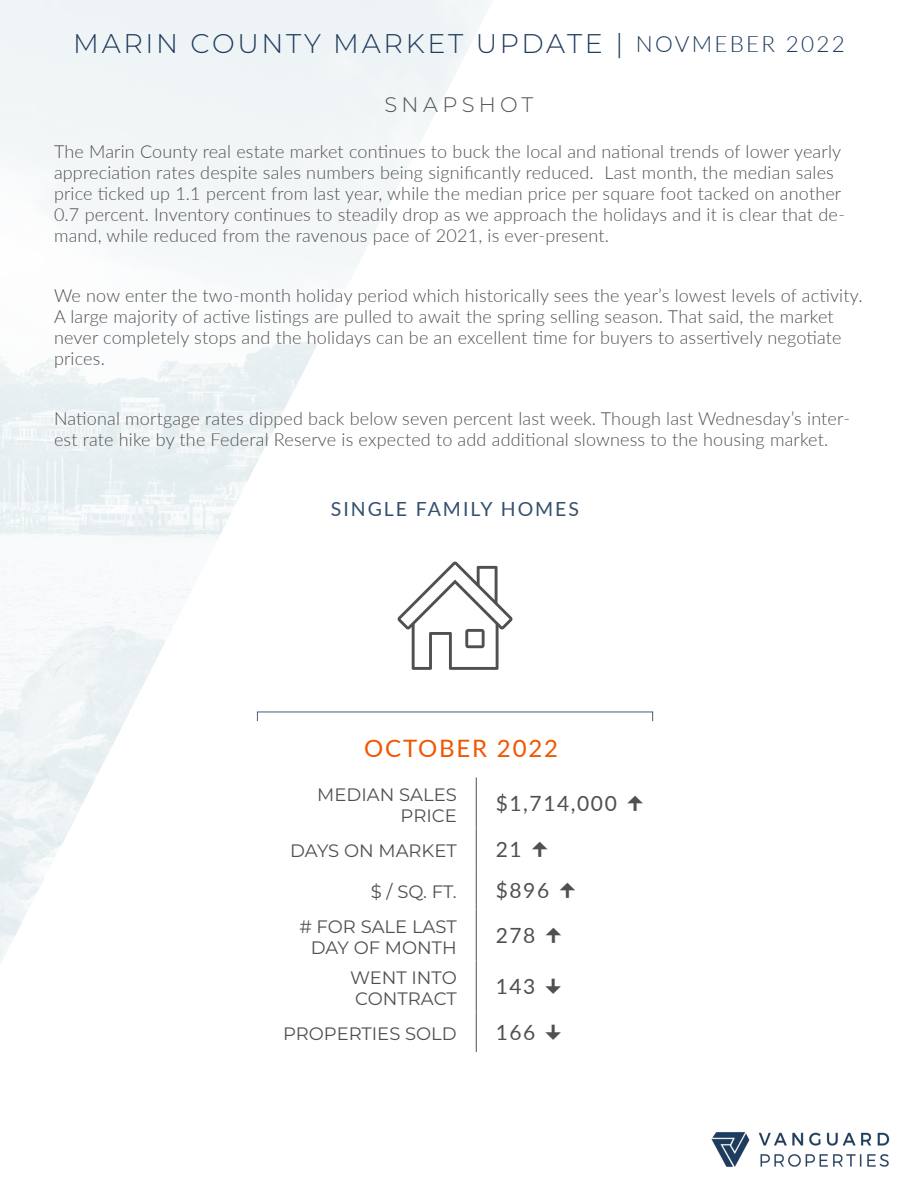
<style>
.page{position:relative;width:918px;height:1188px;background:#fff}
.page>*{position:absolute;margin:0;border:0;box-sizing:border-box;transform-origin:0 0}
.t1{font:300 27px "Montserrat";letter-spacing:.1em;color:#203c5f}
.t2{font:24px "Lato";letter-spacing:.075em;color:#f15500}
.t3{font:21px "Lato";letter-spacing:.075em;color:#505050}
.Header_1{font:300 21px "Montserrat";letter-spacing:.21em;color:#505050}
.t4{font:19.5px "Lato";letter-spacing:.1em;color:#36506f}
.t5{font:300 18px/21px "Lato";letter-spacing:.01em;color:#505050}
.t6{font:18px/21.6px "Montserrat";color:#505050;text-align:right}
.s1{font-family:"Lato";font-size:22.5px}
</style>
<div class="page">
<img style="left:0;top:0;width:494px;height:974px">
<img style="left:711px;top:1132px;width:178px;height:35px">
<hr style="left:476px;top:777px;width:1px;height:51px;background:#505050">
<hr style="left:476px;top:828px;width:1px;height:41px;background:#505050">
<hr style="left:476px;top:869px;width:1px;height:40px;background:#505050">
<hr style="left:476px;top:909px;width:1px;height:51px;background:#505050">
<hr style="left:476px;top:960px;width:1px;height:51px;background:#505050">
<hr style="left:476px;top:1011px;width:1px;height:41px;background:#505050">
<svg style="left:397px;top:562px;width:116px;height:108px"></svg>
<p class="t1" style="left:73px;top:25px;width:773px">MARIN COUNTY MARKET UPDATE | <span class="s1">NOVMEBER 2022</span></p>
<p class="Header_1" style="left:385px;top:91px;width:150px">SNAPSHOT</p>
<p class="t5" style="left:54px;top:140px;width:793px">The Marin County real estate market continues to buck the local and national trends of lower yearly appreciation rates despite sales numbers being significantly reduced. Last month, the median sales price ticked up 1.1 percent from last year, while the median price per square foot tacked on another 0.7 percent. Inventory continues to steadily drop as we approach the holidays and it is clear that de&shy;mand, while reduced from the ravenous pace of 2021, is ever-present.</p>
<p class="t5" style="left:54px;top:284px;width:810px">We now enter the two-month holiday period which historically sees the year’s lowest levels of activity.<br>A large majority of active listings are pulled to await the spring selling season. That said, the market never completely stops and the holidays can be an excellent time for buyers to assertively negotiate prices.</p>
<p class="t5" style="left:54px;top:407px;width:798px">National mortgage rates dipped back below seven percent last week. Though last Wednesday’s inter&shy;est rate hike by the Federal Reserve is expected to add additional slowness to the housing market.</p>
<p class="t4" style="left:331px;top:495px;width:250px">SINGLE FAMILY HOMES</p>
<p class="t2" style="left:364px;top:731px;width:195px">OCTOBER 2022</p>
<p class="t6" style="left:317px;top:783px;width:141px">MEDIAN SALES<br>PRICE</p>
<p class="t3" style="left:496px;top:789px;width:123px">$1,714,000</p>
<p class="t6" style="left:290px;top:840px;width:168px">DAYS ON MARKET</p>
<p class="t3" style="left:496px;top:834px;width:27px">21</p>
<p class="t6" style="left:371px;top:880px;width:87px">$ / SQ. FT.</p>
<p class="t3" style="left:496px;top:875px;width:55px">$896</p>
<p class="t6" style="left:299px;top:915px;width:159px"># FOR SALE LAST<br>DAY OF MONTH</p>
<p class="t3" style="left:496px;top:921px;width:41px">278</p>
<p class="t6" style="left:350px;top:966px;width:108px">WENT INTO</p>
<p class="t6" style="left:355px;top:988px;width:103px">CONTRACT</p>
<p class="t3" style="left:496px;top:972px;width:41px">143</p>
<p class="t6" style="left:283px;top:1023px;width:175px">PROPERTIES SOLD</p>
<p class="t3" style="left:496px;top:1017px;width:41px">166</p>
</div>
